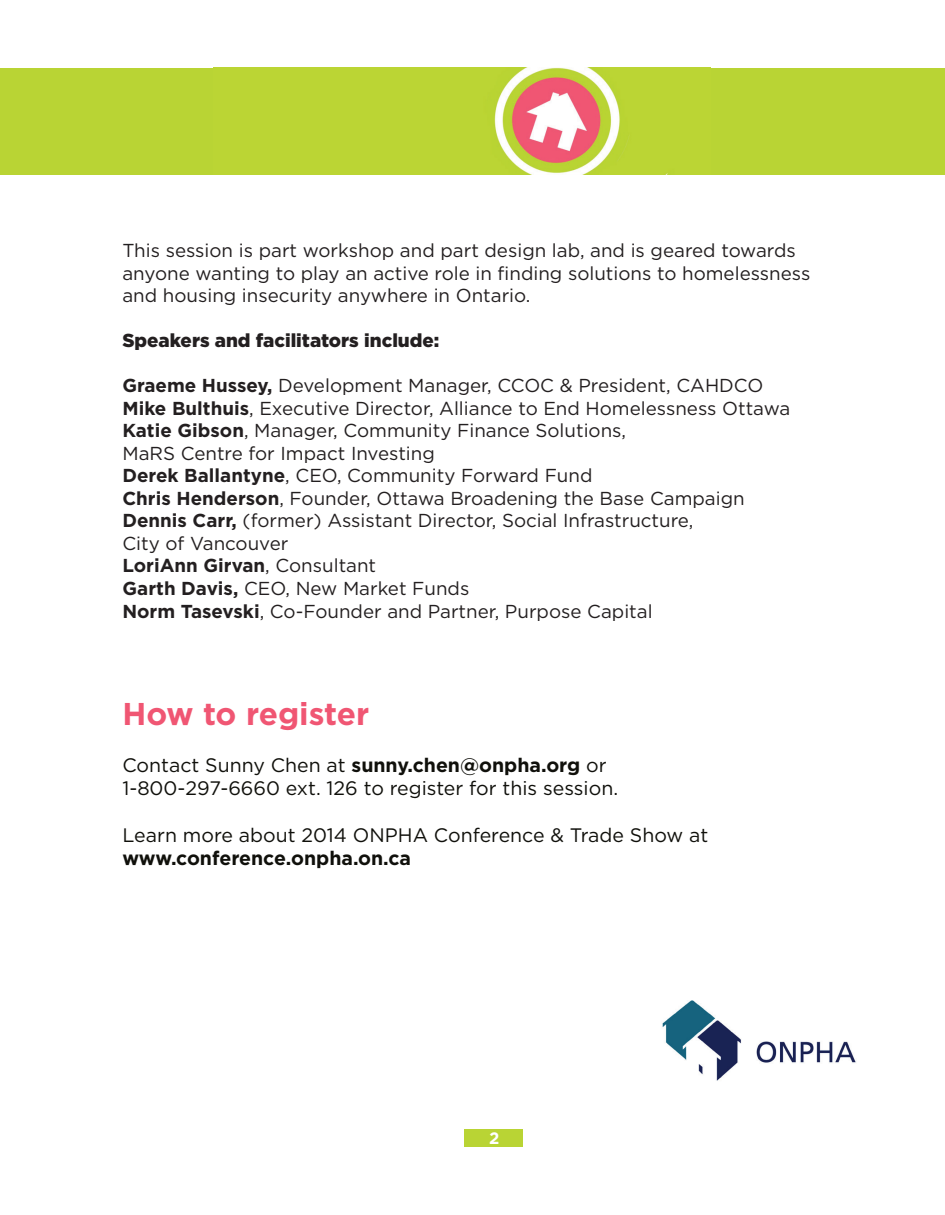
<style>
.page{position:relative;width:945px;height:1215px;background:#fff}
.page>*{position:absolute;margin:0;border:0;box-sizing:border-box;transform-origin:0 0}
.t1{font:700 31.5px "Gotham";letter-spacing:-.005em;color:#f05673}
.t2{font:19.5px/23.4px "Gotham";color:#10100b}
.t3{font:700 19.5px "Gotham";color:#10100b}
.t4{font:18.75px/22.6px "Gotham";color:#231f20}
.t5{font:900 18.75px "Gotham";color:#231f20}
.t6{font:700 16.5px "Gotham";color:#fff}
.s1{font-weight:700}
</style>
<div class="page">
<div style="left:0;top:68px;width:945px;height:107px;background:#b9d434"></div>
<img style="left:494px;top:68px;width:174px;height:107px">
<div style="left:464px;top:1129px;width:59px;height:18px;background:#b9d434"></div>
<img style="left:662px;top:1000px;width:194px;height:81px">
<p class="t4" style="left:122px;top:239px;width:689px">This session is part workshop and part design lab, and is geared towards anyone wanting to play an active role in finding solutions to homelessness and housing insecurity anywhere in Ontario.</p>
<p class="t5" style="left:122px;top:328px;width:319px">Speakers and facilitators include:</p>
<p class="t4" style="left:122px;top:374px;width:669px"><span class="s1">Graeme Hussey,</span> Development Manager, CCOC &amp; President, CAHDCO <span class="s1">Mike Bulthuis</span>, Executive Director, Alliance to End Homelessness Ottawa <span class="s1">Katie Gibson</span>, Manager, Community Finance Solutions,<br>MaRS Centre for Impact Investing<br><span class="s1">Derek Ballantyne</span>, CEO, Community Forward Fund<br><span class="s1">Chris Henderson</span>, Founder, Ottawa Broadening the Base Campaign <span class="s1">Dennis Carr,</span> (former) Assistant Director, Social Infrastructure,<br>City of Vancouver<br><span class="s1">LoriAnn Girvan</span>, Consultant<br><span class="s1">Garth Davis,</span> CEO, New Market Funds<br><span class="s1">Norm Tasevski</span>, Co-Founder and Partner, Purpose Capital</p>
<h1 class="t1" style="left:122px;top:693px;width:248px">How to register</h1>
<p class="t2" style="left:122px;top:753px;width:497px">Contact Sunny Chen at <span class="s1">sunny.chen@onpha.org</span> or<br>1-800-297-6660 ext. 126 to register for this session.</p>
<p class="t2" style="left:122px;top:823px;width:587px">Learn more about 2014 ONPHA Conference &amp; Trade Show at</p>
<p class="t3" style="left:122px;top:845px;width:290px">www.conference.onpha.on.ca</p>
<p class="t6" style="left:489px;top:1128px;width:12px">2</p>
</div>
